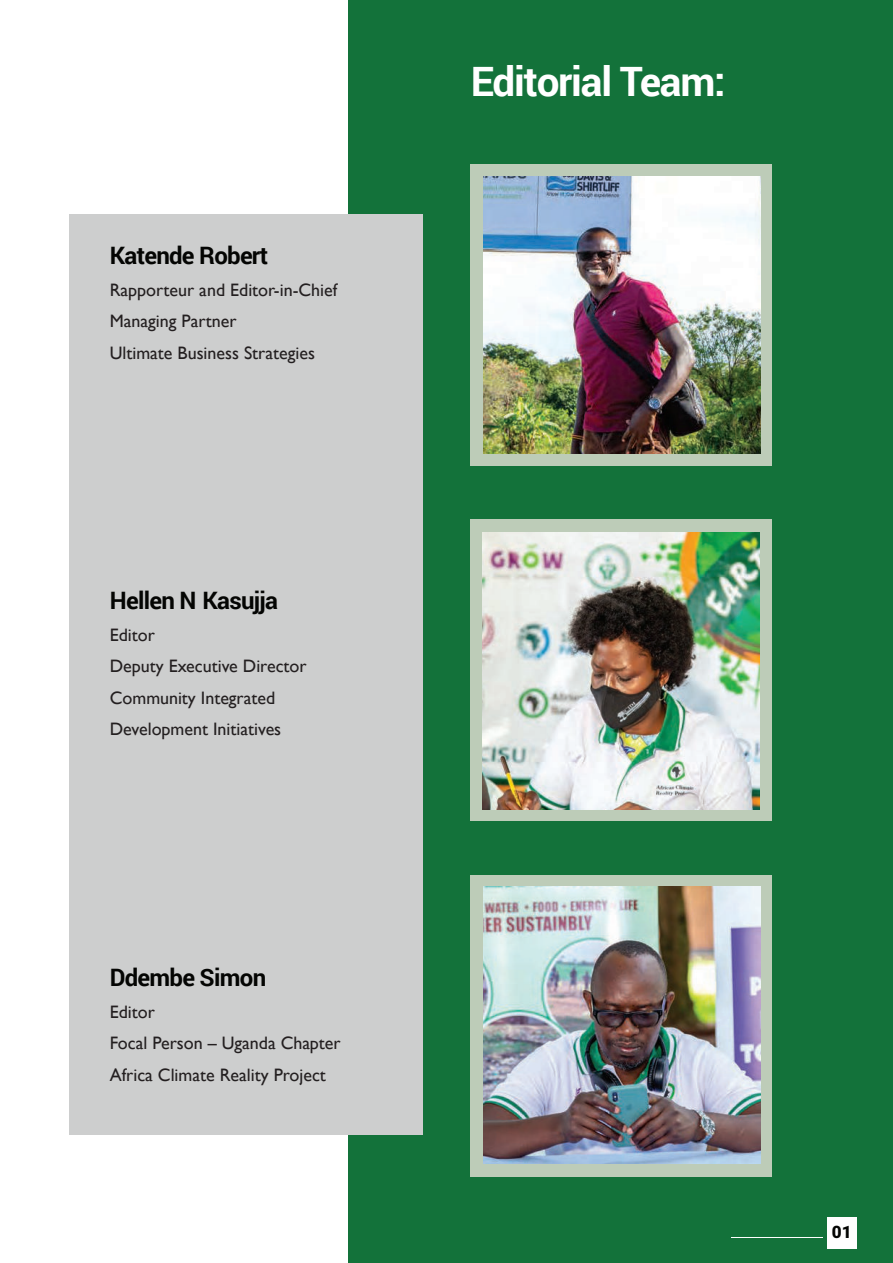
<style>
.page{position:relative;width:893px;height:1263px;background:#fff}
.page>*{position:absolute;margin:0;border:0;box-sizing:border-box;transform-origin:0 0}
.t1{font:700 40.5px "Roboto";letter-spacing:-.03em;color:#fff}
.t2{font:700 24px "Roboto";letter-spacing:-.03em;color:#040503}
.t3{font:18px/31.5px "Gill Sans";color:#231f20}
.t4{font:900 17.1px "Roboto";color:#040503}
</style>
<div class="page">
<div style="left:349px;top:0;width:544px;height:1263px;background:#13723a"></div>
<div style="left:69px;top:214px;width:354px;height:921px;background:#cdcece"></div>
<div style="left:827px;top:1217px;width:29px;height:31px;background:#fff"></div>
<hr style="left:732px;top:1237px;width:91px;height:1px;background:#fff">
<div style="left:471px;top:164px;width:301px;height:301px;background:#bdccb8"></div>
<div style="left:471px;top:519px;width:301px;height:302px;background:#bdccb8"></div>
<div style="left:471px;top:875px;width:301px;height:302px;background:#bdccb8"></div>
<img style="left:482px;top:532px;width:277px;height:277px">
<img style="left:484px;top:887px;width:277px;height:277px">
<img style="left:484px;top:176px;width:277px;height:277px">
<h2 class="t2" style="left:110px;top:239px;width:160px">Katende Robert</h2>
<p class="t3" style="left:110px;top:274px;width:229px">Rapporteur and Editor-in-Chief<br>Managing Partner<br>Ultimate Business Strategies</p>
<h2 class="t2" style="left:110px;top:584px;width:170px">Hellen N Kasujja</h2>
<p class="t3" style="left:110px;top:619px;width:198px">Editor<br>Deputy Executive Director<br>Community Integrated<br>Development Initiatives</p>
<h2 class="t2" style="left:110px;top:960px;width:158px">Ddembe Simon</h2>
<p class="t3" style="left:110px;top:996px;width:232px">Editor<br>Focal Person – Uganda Chapter<br>Africa Climate Reality Project</p>
<h1 class="t1" style="left:471px;top:53px;width:257px">Editorial Team:</h1>
<p class="t4" style="left:832px;top:1220px;width:21px">01</p>
</div>
